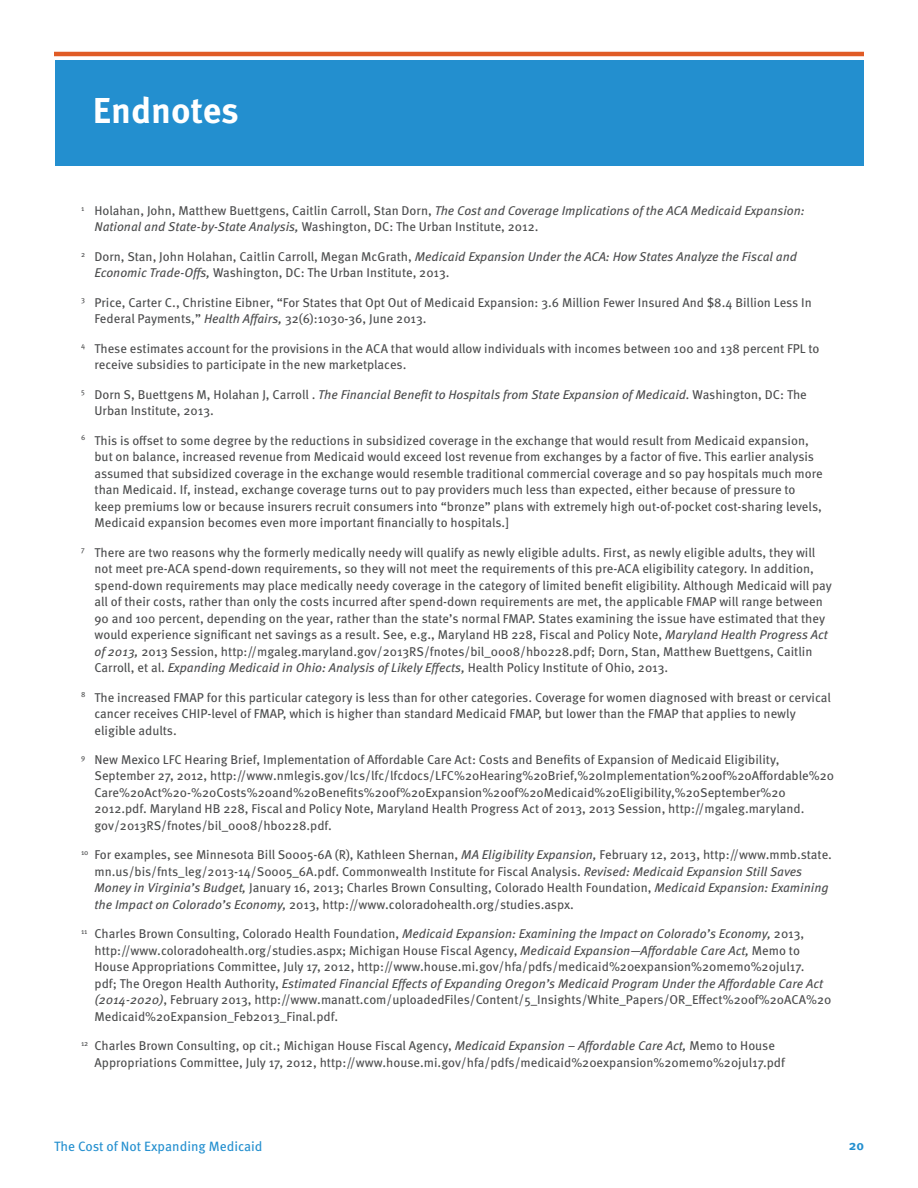
<style>
.page{position:relative;width:918px;height:1188px;background:#fff}
.page>*{position:absolute;margin:0;border:0;box-sizing:border-box;transform-origin:0 0}
.t1{font:700 36px "Meta Pro";color:#fff}
.t2{font:13.5px "Meta Pro";color:#238fcf}
.t3{font:700 13.5px "Meta Sc Offc Pro";color:#238fcf}
._9_-_Endnotes{font:12.75px/16.5px "Meta Pro";color:#4b4c4d}
.s1{font-style:italic}
</style>
<div class="page">
<div style="left:55px;top:60px;width:809px;height:106px;background:#238fcf"></div>
<hr style="left:54px;top:52px;width:810px;height:4px;background:#e05b25">
<h1 class="t1" style="left:93px;top:83px;width:147px">Endnotes</h1>
<p class="_9_-_Endnotes" style="left:94px;top:201px;width:712px;text-indent:-14px"><sup>1</sup> Holahan, John, Matthew Buettgens, Caitlin Carroll, Stan Dorn, <span class="s1">The Cost and Coverage Implications of the ACA Medicaid Expansion:<br>National and State-by-State Analysis,</span> Washington, DC: The Urban Institute, 2012.</p>
<p class="_9_-_Endnotes" style="left:94px;top:247px;width:704px;text-indent:-14px"><sup>2</sup> Dorn, Stan, John Holahan, Caitlin Carroll, Megan McGrath, <span class="s1">Medicaid Expansion Under the ACA: How States Analyze the Fiscal and<br>Economic Trade-Offs,</span> Washington, DC: The Urban Institute, 2013.</p>
<p class="_9_-_Endnotes" style="left:94px;top:293px;width:719px;text-indent:-14px"><sup>3</sup> Price, Carter C., Christine Eibner, “For States that Opt Out of Medicaid Expansion: 3.6 Million Fewer Insured And $8.4 Billion Less In<br>Federal Payments,” <span class="s1">Health Affairs,</span> 32(6):1030-36, June 2013.</p>
<p class="_9_-_Endnotes" style="left:94px;top:339px;width:726px;text-indent:-14px"><sup>4</sup> These estimates account for the provisions in the ACA that would allow individuals with incomes between 100 and 138 percent FPL to receive subsidies to participate in the new marketplaces.</p>
<p class="_9_-_Endnotes" style="left:94px;top:385px;width:714px;text-indent:-14px"><sup>5</sup> Dorn S, Buettgens M, Holahan J, Carroll . <span class="s1">The Financial Benefit to Hospitals from State Expansion of Medicaid.</span> Washington, DC: The<br>Urban Institute, 2013.</p>
<p class="_9_-_Endnotes" style="left:94px;top:431px;width:730px;text-indent:-14px"><sup>6</sup> This is offset to some degree by the reductions in subsidized coverage in the exchange that would result from Medicaid expansion, but on balance, increased revenue from Medicaid would exceed lost revenue from exchanges by a factor of five. This earlier analysis assumed that subsidized coverage in the exchange would resemble traditional commercial coverage and so pay hospitals much more than Medicaid. If, instead, exchange coverage turns out to pay providers much less than expected, either because of pressure to keep premiums low or because insurers recruit consumers into “bronze” plans with extremely high out-of-pocket cost-sharing levels, Medicaid expansion becomes even more important financially to hospitals.]</p>
<p class="_9_-_Endnotes" style="left:94px;top:543px;width:739px;text-indent:-14px"><sup>7</sup> There are two reasons why the formerly medically needy will qualify as newly eligible adults. First, as newly eligible adults, they will not meet pre-ACA spend-down requirements, so they will not meet the requirements of this pre-ACA eligibility category. In addition, spend-down requirements may place medically needy coverage in the category of limited benefit eligibility. Although Medicaid will pay all of their costs, rather than only the costs incurred after spend-down requirements are met, the applicable FMAP will range between 90 and 100 percent, depending on the year, rather than the state’s normal FMAP. States examining the issue have estimated that they would experience significant net savings as a result. See, e.g., Maryland HB 228, Fiscal and Policy Note, <span class="s1">Maryland Health Progress Act of 2013,</span> 2013 Session, http://mgaleg.maryland.gov/2013RS/fnotes/bil_0008/hb0228.pdf; Dorn, Stan, Matthew Buettgens, Caitlin Carroll, et al. <span class="s1">Expanding Medicaid in Ohio: Analysis of Likely Effects,</span> Health Policy Institute of Ohio, 2013.</p>
<p class="_9_-_Endnotes" style="left:94px;top:688px;width:738px;text-indent:-14px"><sup>8</sup> The increased FMAP for this particular category is less than for other categories. Coverage for women diagnosed with breast or cervical cancer receives CHIP-level of FMAP, which is higher than standard Medicaid FMAP, but lower than the FMAP that applies to newly eligible adults.</p>
<p class="_9_-_Endnotes" style="left:94px;top:750px;width:741px;text-indent:-14px"><sup>9</sup> New Mexico LFC Hearing Brief, Implementation of Affordable Care Act: Costs and Benefits of Expansion of Medicaid Eligibility, September 27, 2012, http://www.nmlegis.gov/lcs/lfc/lfcdocs/LFC%20Hearing%20Brief,%20Implementation%20of%20Affordable%20<br>Care%20Act%20-%20Costs%20and%20Benefits%20of%20Expansion%20of%20Medicaid%20Eligibility,%20September%20<br>2012.pdf. Maryland HB 228, Fiscal and Policy Note, Maryland Health Progress Act of 2013, 2013 Session, http://mgaleg.maryland. gov/2013RS/fnotes/bil_0008/hb0228.pdf.</p>
<p class="_9_-_Endnotes" style="left:94px;top:846px;width:739px;text-indent:-14px"><sup>10</sup> For examples, see Minnesota Bill S0005-6A (R), Kathleen Shernan, <span class="s1">MA Eligibility Expansion,</span> February 12, 2013, http://www.mmb.state. mn.us/bis/fnts_leg/2013-14/S0005_6A.pdf. Commonwealth Institute for Fiscal Analysis. <span class="s1">Revised: Medicaid Expansion Still Saves Money in Virginia’s Budget,</span> January 16, 2013; Charles Brown Consulting, Colorado Health Foundation, <span class="s1">Medicaid Expansion: Examining the Impact on Colorado’s Economy,</span> 2013, http://www.coloradohealth.org/studies.aspx.</p>
<p class="_9_-_Endnotes" style="left:94px;top:925px;width:739px;text-indent:-14px"><sup>11</sup> Charles Brown Consulting, Colorado Health Foundation, <span class="s1">Medicaid Expansion: Examining the Impact on Colorado’s Economy,</span> 2013, http://www.coloradohealth.org/studies.aspx; Michigan House Fiscal Agency, <span class="s1">Medicaid Expansion—Affordable Care Act,</span> Memo to House Appropriations Committee, July 17, 2012, http://www.house.mi.gov/hfa/pdfs/medicaid%20expansion%20memo%20jul17.<br>pdf; The Oregon Health Authority, <span class="s1">Estimated Financial Effects of Expanding Oregon’s Medicaid Program Under the Affordable Care Act (2014-2020)</span>, February 2013, http://www.manatt.com/uploadedFiles/Content/5_Insights/White_Papers/OR_Effect%20of%20ACA%20<br>Medicaid%20Expansion_Feb2013_Final.pdf.</p>
<p class="_9_-_Endnotes" style="left:94px;top:1037px;width:692px;text-indent:-14px"><sup>12</sup> Charles Brown Consulting, op cit.; Michigan House Fiscal Agency, <span class="s1">Medicaid Expansion – Affordable Care Act,</span> Memo to House<br>Appropriations Committee, July 17, 2012, http://www.house.mi.gov/hfa/pdfs/medicaid%20expansion%20memo%20jul17.pdf</p>
<p class="t2" style="left:54px;top:1136px;width:210px">The Cost of Not Expanding Medicaid</p>
<p class="t3" style="left:849px;top:1135px;width:17px">20</p>
</div>
